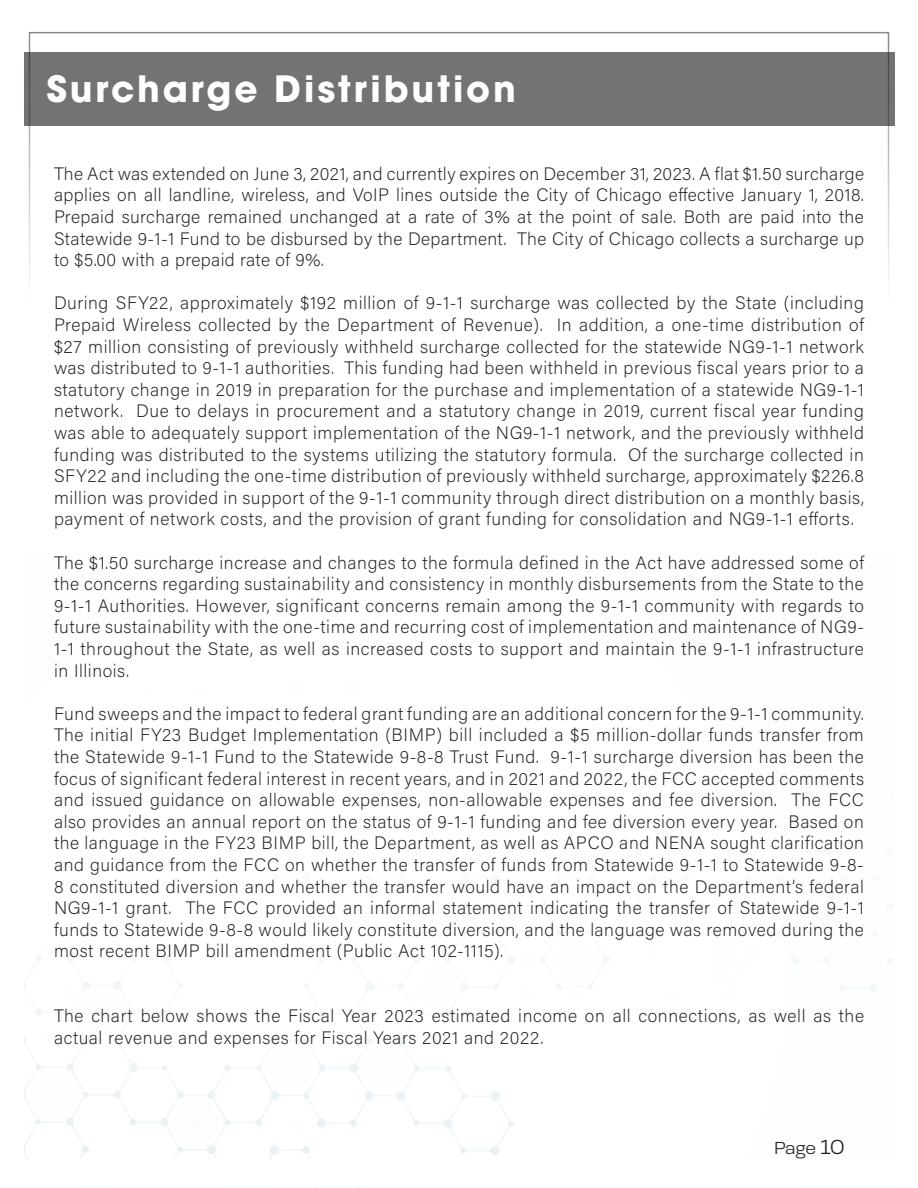
<style>
.page{position:relative;width:918px;height:1188px;background:#fff}
.page>*{position:absolute;margin:0;border:0;box-sizing:border-box;transform-origin:0 0}
.Headers{font:700 36px "ITC Avant Garde Pro";letter-spacing:.08em;color:#fff}
.Main_Text{font:200 18px/21.6px "Acumin Pro";letter-spacing:.03em;color:#231f20;text-align:justify}
.t1{font:300 18px "Loos Wide";color:#231f20}
.s1{font-size:21px}
</style>
<div class="page">
<img style="left:24px;top:907px;width:868px;height:281px">
<div style="left:0;top:52px;width:918px;height:74px;background:#747273"></div>
<div style="left:895px;top:0;width:23px;height:1187px;background:#fff"></div>
<div style="left:0;top:0;width:24px;height:1188px;background:#fff"></div>
<div style="left:0;top:1159px;width:918px;height:27px;background:#fff"></div>
<h1 class="Headers" style="left:46px;top:65px;width:471px">Surcharge Distribution</h1>
<p class="Main_Text" style="left:54px;top:162px;width:812px">The Act was extended on June 3, 2021, and currently expires on December 31, 2023. A flat $1.50 surcharge applies on all landline, wireless, and VoIP lines outside the City of Chicago effective January 1, 2018.<br>Prepaid surcharge remained unchanged at a rate of 3% at the point of sale. Both are paid into the Statewide 9-1-1 Fund to be disbursed by the Department. The City of Chicago collects a surcharge up to $5.00 with a prepaid rate of 9%.</p>
<p class="Main_Text" style="left:54px;top:292px;width:812px">During SFY22, approximately $192 million of 9-1-1 surcharge was collected by the State (including Prepaid Wireless collected by the Department of Revenue). In addition, a one-time distribution of $27 million consisting of previously withheld surcharge collected for the statewide NG9-1-1 network was distributed to 9-1-1 authorities. This funding had been withheld in previous fiscal years prior to a statutory change in 2019 in preparation for the purchase and implementation of a statewide NG9-1-1 network. Due to delays in procurement and a statutory change in 2019, current fiscal year funding was able to adequately support implementation of the NG9-1-1 network, and the previously withheld funding was distributed to the systems utilizing the statutory formula. Of the surcharge collected in SFY22 and including the one-time distribution of previously withheld surcharge, approximately $226.8 million was provided in support of the 9-1-1 community through direct distribution on a monthly basis, payment of network costs, and the provision of grant funding for consolidation and NG9-1-1 efforts.</p>
<p class="Main_Text" style="left:54px;top:551px;width:812px">The $1.50 surcharge increase and changes to the formula defined in the Act have addressed some of the concerns regarding sustainability and consistency in monthly disbursements from the State to the 9-1-1 Authorities. However, significant concerns remain among the 9-1-1 community with regards to future sustainability with the one-time and recurring cost of implementation and maintenance of NG9- 1-1 throughout the State, as well as increased costs to support and maintain the 9-1-1 infrastructure in Illinois.</p>
<p class="Main_Text" style="left:54px;top:702px;width:812px">Fund sweeps and the impact to federal grant funding are an additional concern for the 9-1-1 community.<br>The initial FY23 Budget Implementation (BIMP) bill included a $5 million-dollar funds transfer from the Statewide 9-1-1 Fund to the Statewide 9-8-8 Trust Fund. 9-1-1 surcharge diversion has been the focus of significant federal interest in recent years, and in 2021 and 2022, the FCC accepted comments and issued guidance on allowable expenses, non-allowable expenses and fee diversion. The FCC also provides an annual report on the status of 9-1-1 funding and fee diversion every year. Based on the language in the FY23 BIMP bill, the Department, as well as APCO and NENA sought clarification and guidance from the FCC on whether the transfer of funds from Statewide 9-1-1 to Statewide 9-8- 8 constituted diversion and whether the transfer would have an impact on the Department’s federal NG9-1-1 grant. The FCC provided an informal statement indicating the transfer of Statewide 9-1-1 funds to Statewide 9-8-8 would likely constitute diversion, and the language was removed during the most recent BIMP bill amendment (Public Act 102-1115).</p>
<p class="Main_Text" style="left:54px;top:1004px;width:812px">The chart below shows the Fiscal Year 2023 estimated income on all connections, as well as the actual revenue and expenses for Fiscal Years 2021 and 2022.</p>
<p class="t1" style="left:774px;top:1136px;width:72px">Page <span class="s1">10</span></p>
</div>
